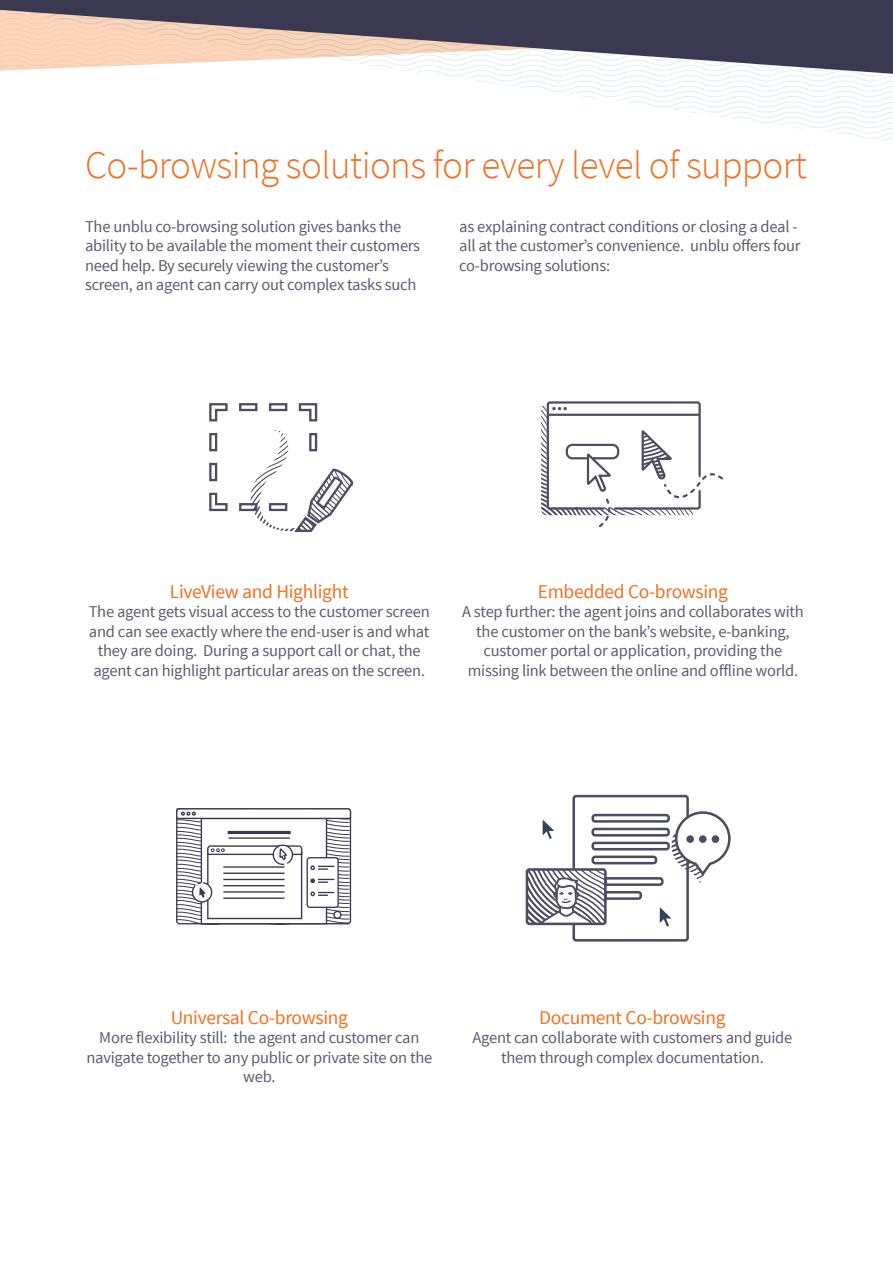
<style>
.page{position:relative;width:893px;height:1263px;background:#fff}
.page>*{position:absolute;margin:0;border:0;box-sizing:border-box;transform-origin:0 0}
.t1{font:300 39px "Source Sans Pro";letter-spacing:-.015em;color:#f36f21}
.t2{font:19.5px "Source Sans Pro";letter-spacing:-.015em;color:#f36f21}
.t3{font:16.5px/19.5px "Source Sans Pro";letter-spacing:-.015em;color:#5d5b71;text-align:center}
</style>
<div class="page">
<svg style="left:444px;top:74px;width:449px;height:67px"></svg>
<svg style="left:0;top:0;width:893px;height:74px;fill:#3b3952"></svg>
<svg style="left:209px;top:403px;width:145px;height:129px"></svg>
<svg style="left:525px;top:794px;width:206px;height:148px"></svg>
<svg style="left:541px;top:401px;width:182px;height:127px"></svg>
<svg style="left:176px;top:808px;width:176px;height:117px"></svg>
<h1 class="t1" style="left:85px;top:141px;width:723px">Co-browsing solutions for every level of support</h1>
<p class="t3" style="left:85px;top:217px;width:337px;text-align:left">The unblu co-browsing solution gives banks the ability to be available the moment their customers need help. By securely viewing the customer’s screen, an agent can carry out complex tasks such</p>
<p class="t3" style="left:459px;top:217px;width:343px;text-align:left">as explaining contract conditions or closing a deal - all at the customer’s convenience. unblu offers four co-browsing solutions:</p>
<p class="t2" style="left:170px;top:579px;width:180px">LiveView and Highlight</p>
<p class="t3" style="left:89px;top:602px;width:343px">The agent gets visual access to the customer screen and can see exactly where the end-user is and what they are doing. During a support call or chat, the agent can highlight particular areas on the screen.</p>
<p class="t2" style="left:538px;top:579px;width:192px">Embedded Co-browsing</p>
<p class="t3" style="left:462px;top:602px;width:343px">A step further: the agent joins and collaborates with the customer on the bank’s website, e-banking, customer portal or application, providing the missing link between the online and offline world.</p>
<p class="t2" style="left:171px;top:1005px;width:179px">Universal Co-browsing</p>
<p class="t3" style="left:86px;top:1028px;width:347px">More flexibility still: the agent and customer can navigate together to any public or private site on the web.</p>
<p class="t2" style="left:539px;top:1005px;width:188px">Document Co-browsing</p>
<p class="t3" style="left:472px;top:1028px;width:321px">Agent can collaborate with customers and guide them through complex documentation.</p>
</div>
